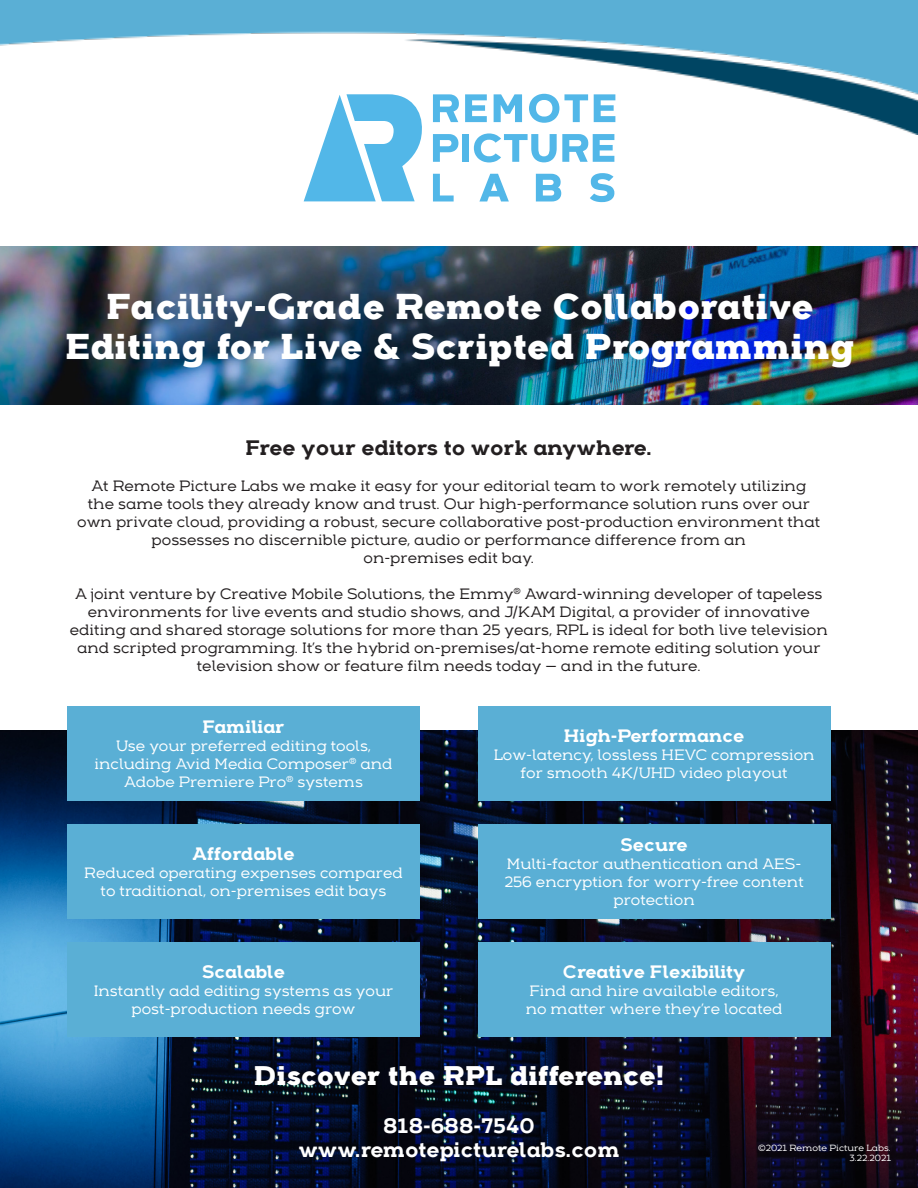
<style>
.page{position:relative;width:918px;height:1188px;background:#fff}
.page>*{position:absolute;margin:0;border:0;box-sizing:border-box;transform-origin:0 0}
.t1{font:800 36px/40.5px "Arkibal Serif";color:#fff;text-align:center}
.t2{font:800 27px "Arkibal Serif";color:#fff}
.t3{font:700 21px "Arkibal Serif";color:#fff}
.t4{font:700 21px "Arkibal Serif";color:#231f20}
.t5{font:700 18px "Arkibal Serif";letter-spacing:-.005em;color:#fff}
.t6{font:700 18px "Arkibal Serif";letter-spacing:-.025em;color:#fff}
.t7{font:700 18px "Arkibal Serif";letter-spacing:-.04em;color:#fff}
.t8{font:500 15px/18px "Arkibal Serif";color:#231f20;text-align:center}
.t9{font:500 15px/18px "Arkibal Serif";color:#fff;text-align:center}
.t10{font:500 9px "Arkibal Serif";color:#fff}
</style>
<div class="page">
<svg style="left:433px;top:134px;width:25px;height:28px"></svg>
<div style="left:462px;top:134px;width:7px;height:28px;background:#52b7e8"></div>
<svg style="left:474px;top:134px;width:140px;height:28px"></svg>
<svg style="left:433px;top:174px;width:21px;height:27px"></svg>
<svg style="left:479px;top:174px;width:30px;height:27px"></svg>
<svg style="left:536px;top:174px;width:25px;height:27px"></svg>
<svg style="left:590px;top:173px;width:24px;height:29px"></svg>
<svg style="left:304px;top:134px;width:118px;height:67px"></svg>
<img style="left:1px;top:1px;width:916px;height:133px">
<img style="left:0;top:246px;width:918px;height:159px">
<img style="left:0;top:730px;width:918px;height:458px">
<div style="left:68px;top:824px;width:352px;height:94px;background:#5aafd5"></div>
<div style="left:478px;top:824px;width:352px;height:94px;background:#5aafd5"></div>
<div style="left:68px;top:706px;width:352px;height:95px;background:#5aafd5"></div>
<div style="left:478px;top:706px;width:352px;height:95px;background:#5aafd5"></div>
<div style="left:68px;top:942px;width:352px;height:94px;background:#5aafd5"></div>
<div style="left:478px;top:942px;width:352px;height:94px;background:#5aafd5"></div>
<p class="t1" style="left:65px;top:284px;width:792px">Facility-Grade Remote Collaborative<br>Editing for Live &amp; Scripted Programming</p>
<p class="t4" style="left:246px;top:433px;width:408px">Free your editors to work anywhere.</p>
<p class="t8" style="left:77px;top:477px;width:745px">At Remote Picture Labs we make it easy for your editorial team to work remotely utilizing the same tools they already know and trust. Our high-performance solution runs over our own private cloud, providing a robust, secure collaborative post-production environment that possesses no discernible picture, audio or performance difference from an<br>on-premises edit bay.</p>
<p class="t8" style="left:70px;top:585px;width:760px">A joint venture by Creative Mobile Solutions, the Emmy<sup>®</sup> Award-winning developer of tapeless environments for live events and studio shows, and J/KAM Digital, a provider of innovative editing and shared storage solutions for more than 25 years, RPL is ideal for both live television and scripted programming. It’s the hybrid on-premises/at-home remote editing solution your television show or feature film needs today — and in the future.</p>
<p class="t7" style="left:203px;top:714px;width:84px">Familiar</p>
<p class="t9" style="left:95px;top:737px;width:300px">Use your preferred editing tools, including Avid Media Composer<sup>®</sup> and<br>Adobe Premiere Pro<sup>®</sup> systems</p>
<p class="t6" style="left:192px;top:841px;width:104px">Affordable</p>
<p class="t9" style="left:84px;top:864px;width:320px">Reduced operating expenses compared to traditional, on-premises edit bays</p>
<p class="t5" style="left:202px;top:958px;width:84px">Scalable</p>
<p class="t9" style="left:94px;top:981px;width:301px">Instantly add editing systems as your post-production needs grow</p>
<p class="t5" style="left:564px;top:723px;width:182px">High-Performance</p>
<p class="t9" style="left:494px;top:746px;width:322px">Low-latency, lossless HEVC compression for smooth 4K/UHD video playout</p>
<p class="t5" style="left:620px;top:832px;width:69px">Secure</p>
<p class="t9" style="left:504px;top:855px;width:301px">Multi-factor authentication and AES-<br>256 encryption for worry-free content protection</p>
<p class="t5" style="left:563px;top:958px;width:184px">Creative Flexibility</p>
<p class="t9" style="left:526px;top:981px;width:258px;text-align:left">Find and hire available editors, no matter where they’re located</p>
<p class="t2" style="left:254px;top:1055px;width:412px">Discover the RPL difference!</p>
<p class="t3" style="left:383px;top:1110px;width:153px">818-688-7540</p>
<p class="t3" style="left:298px;top:1134px;width:323px">www.remotepicturelabs.com</p>
<p class="t10" style="left:758px;top:1141px;width:134px">©2021 Remote Picture Labs.</p>
<p class="t10" style="left:850px;top:1152px;width:43px">3.22.2021</p>
</div>
